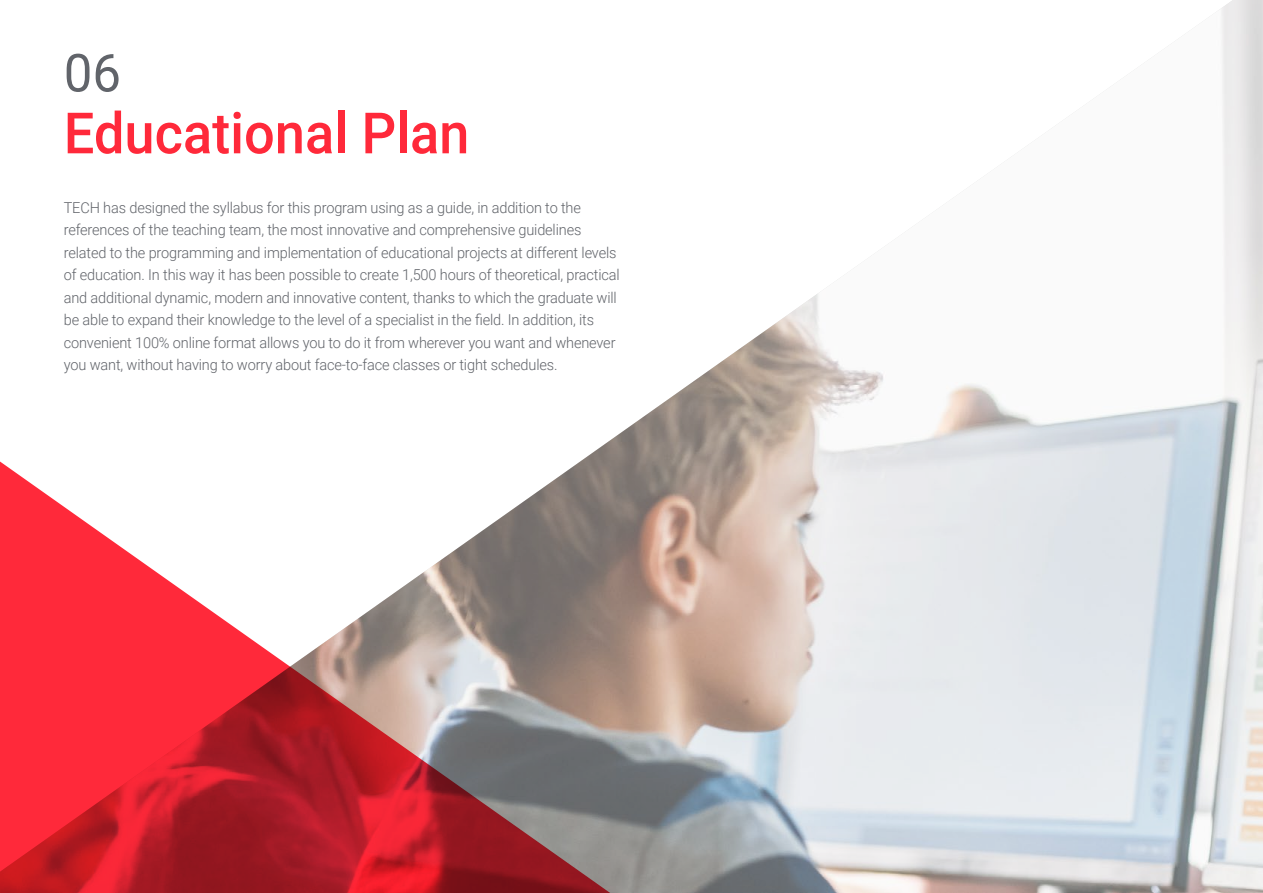
<style>
.page{position:relative;width:1263px;height:893px;background:#fff}
.page>*{position:absolute;margin:0;border:0;box-sizing:border-box;transform-origin:0 0}
.t1{font:500 57px "Roboto";color:#ff293a;scale:.95 1}
.t2{font:52.5px "Roboto";color:#61646a}
.t3{font:300 15px/22.5px "Roboto";letter-spacing:-.01em;color:#61646a}
</style>
<div class="page">
<img style="left:602px;top:0;width:661px;height:893px">
<svg style="left:0;top:446px;width:640px;height:447px"></svg>
<h2 class="t2" style="left:64px;top:36px;width:59px">06</h2>
<h1 class="t1" style="left:64px;top:93px;width:428px">Educational Plan</h1>
<p class="t3" style="left:64px;top:196px;width:557px">TECH has designed the syllabus for this program using as a guide, in addition to the references of the teaching team, the most innovative and comprehensive guidelines related to the programming and implementation of educational projects at different levels of education. In this way it has been possible to create 1,500 hours of theoretical, practical and additional dynamic, modern and innovative content, thanks to which the graduate will be able to expand their knowledge to the level of a specialist in the field. In addition, its convenient 100% online format allows you to do it from wherever you want and whenever you want, without having to worry about face-to-face classes or tight schedules.</p>
</div>
